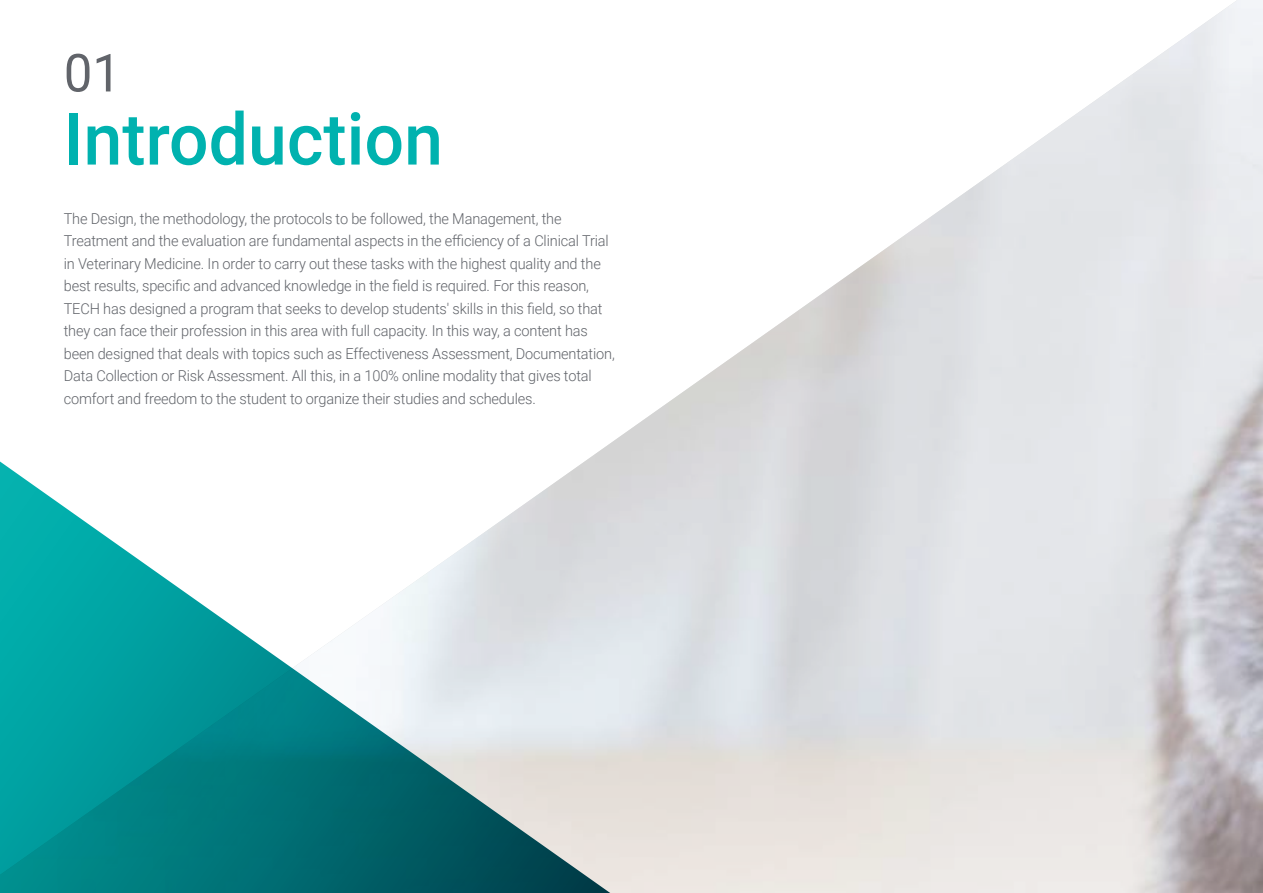
<style>
.page{position:relative;width:1263px;height:893px;background:#fff}
.page>*{position:absolute;margin:0;border:0;box-sizing:border-box;transform-origin:0 0}
.t1{font:500 72px "Roboto";color:#00b2af}
.t2{font:52.5px "Roboto";color:#61646a}
.t3{font:300 15px/22.5px "Roboto";letter-spacing:-.01em;color:#61646a}
</style>
<div class="page">
<svg style="left:0;top:446px;width:640px;height:447px"></svg>
<h2 class="t2" style="left:64px;top:36px;width:59px">01</h2>
<h1 class="t1" style="left:64px;top:89px;width:381px">Introduction</h1>
<p class="t3" style="left:64px;top:207px;width:553px">The Design, the methodology, the protocols to be followed, the Management, the Treatment and the evaluation are fundamental aspects in the efficiency of a Clinical Trial in Veterinary Medicine. In order to carry out these tasks with the highest quality and the best results, specific and advanced knowledge in the field is required. For this reason, TECH has designed a program that seeks to develop students' skills in this field, so that they can face their profession in this area with full capacity. In this way, a content has been designed that deals with topics such as Effectiveness Assessment, Documentation, Data Collection or Risk Assessment. All this, in a 100% online modality that gives total comfort and freedom to the student to organize their studies and schedules.</p>
</div>
